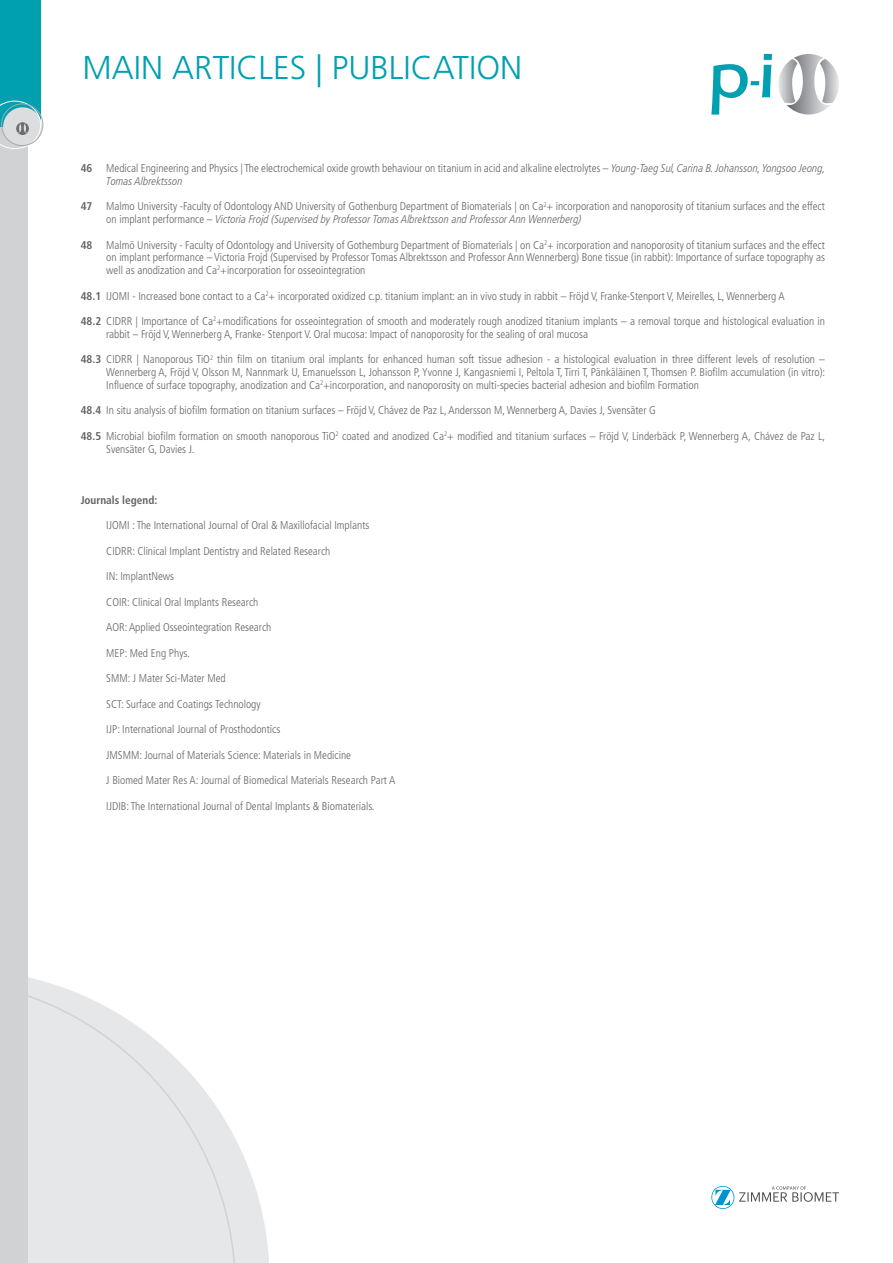
<style>
.page{position:relative;width:893px;height:1263px;background:#fff}
.page>*{position:absolute;margin:0;border:0;box-sizing:border-box;transform-origin:0 0}
.t1{font:300 33px "Frutiger LT Pro";color:#00a0b0}
.Texto{font:300 condensed 11.25px/12.8px "Frutiger LT Pro";color:#636366}
.Texto-2{font:700 condensed 11.25px "Frutiger LT Pro";color:#636366}
.s1{font-weight:700}
.s2{font-style:italic}
</style>
<div class="page">
<svg style="left:27px;top:969px;width:242px;height:294px"></svg>
<svg style="left:27px;top:977px;width:209px;height:286px"></svg>
<div style="left:0;top:127px;width:27px;height:1136px;background:#d1d2d4"></div>
<div style="left:0;top:0;width:40px;height:127px;background:#00a0b0"></div>
<svg style="left:0;top:101px;width:41px;height:48px"></svg>
<div style="left:1px;top:104px;width:42px;height:42px;border:1px solid #a8a9ad;border-radius:50%"></div>
<svg style="left:711px;top:54px;width:61px;height:61px"></svg>
<svg style="left:778px;top:54px;width:61px;height:61px"></svg>
<svg style="left:711px;top:1186px;width:128px;height:23px"></svg>
<h1 class="t1" style="left:82px;top:48px;width:441px">MAIN ARTICLES | PUBLICATION</h1>
<p class="Texto" style="left:106px;top:162px;width:721px;text-indent:-26px"><span class="s1">46</span> Medical Engineering and Physics | The electrochemical oxide growth behaviour on titanium in acid and alkaline electrolytes – <span class="s2">Young-Taeg Sul, Carina B. Johansson, Yongsoo Jeong,<br>Tomas Albrektsson</span></p>
<p class="Texto" style="left:106px;top:200px;width:720px;text-indent:-26px"><span class="s1">47</span> Malmo University -Faculty of Odontology AND University of Gothenburg Department of Biomaterials | on Ca<sup>2</sup>+ incorporation and nanoporosity of titanium surfaces and the effect on implant performance – <span class="s2">Victoria Frojd (Supervised by Professor Tomas Albrektsson and Professor Ann Wennerberg)</span></p>
<p class="Texto" style="left:106px;top:239px;width:720px;text-align:justify;text-indent:-26px"><span class="s1">48</span> Malmö University - Faculty of Odontology and University of Gothemburg Department of Biomaterials | on Ca<sup>2</sup>+ incorporation and nanoporosity of titanium surfaces and the effect on implant performance – Victoria Frojd (Supervised by Professor Tomas Albrektsson and Professor Ann Wennerberg) Bone tissue (in rabbit): Importance of surface topography as well as anodization and Ca<sup>2</sup>+incorporation for osseointegration</p>
<p class="Texto" style="left:81px;top:290px;width:705px"><span class="s1">48.1</span> IJOMI - Increased bone contact to a Ca<sup>2</sup>+ incorporated oxidized c.p. titanium implant: an in vivo study in rabbit – Fröjd V, Franke-Stenport V, Meirelles, L, Wennerberg A</p>
<p class="Texto" style="left:106px;top:315px;width:720px;text-indent:-26px"><span class="s1">48.2</span> CIDRR | Importance of Ca<sup>2</sup>+modifications for osseointegration of smooth and moderately rough anodized titanium implants – a removal torque and histological evaluation in rabbit – Fröjd V, Wennerberg A, Franke- Stenport V. Oral mucosa: Impact of nanoporosity for the sealing of oral mucosa</p>
<p class="Texto" style="left:106px;top:353px;width:720px;text-align:justify;text-indent:-26px"><span class="s1">48.3</span> CIDRR | Nanoporous TiO<sup>2</sup> thin film on titanium oral implants for enhanced human soft tissue adhesion - a histological evaluation in three different levels of resolution – Wennerberg A, Fröjd V, Olsson M, Nannmark U, Emanuelsson L, Johansson P, Yvonne J, Kangasniemi I, Peltola T, Tirri T, Pänkäläinen T, Thomsen P. Biofilm accumulation (in vitro):<br>Influence of surface topography, anodization and Ca<sup>2</sup>+incorporation, and nanoporosity on multi-species bacterial adhesion and biofilm Formation</p>
<p class="Texto" style="left:81px;top:404px;width:577px"><span class="s1">48.4</span> In situ analysis of biofilm formation on titanium surfaces – Fröjd V, Chávez de Paz L, Andersson M, Wennerberg A, Davies J, Svensäter G</p>
<p class="Texto" style="left:106px;top:430px;width:720px;text-indent:-26px"><span class="s1">48.5</span> Microbial biofilm formation on smooth nanoporous TiO<sup>2</sup> coated and anodized Ca<sup>2</sup>+ modified and titanium surfaces – Fröjd V, Linderbäck P, Wennerberg A, Chávez de Paz L,<br>Svensäter G, Davies J.</p>
<p class="Texto-2" style="left:81px;top:493px;width:78px">Journals legend:</p>
<p class="Texto" style="left:106px;top:519px;width:265px">IJOMI : The International Journal of Oral &amp; Maxillofacial Implants</p>
<p class="Texto" style="left:106px;top:545px;width:226px">CIDRR: Clinical Implant Dentistry and Related Research</p>
<p class="Texto" style="left:106px;top:570px;width:69px">IN: ImplantNews</p>
<p class="Texto" style="left:106px;top:596px;width:154px">COIR: Clinical Oral Implants Research</p>
<p class="Texto" style="left:106px;top:621px;width:167px">AOR: Applied Osseointegration Research</p>
<p class="Texto" style="left:106px;top:647px;width:85px">MEP: Med Eng Phys.</p>
<p class="Texto" style="left:106px;top:672px;width:121px">SMM: J Mater Sci-Mater Med</p>
<p class="Texto" style="left:106px;top:698px;width:156px">SCT: Surface and Coatings Technology</p>
<p class="Texto" style="left:106px;top:723px;width:175px">IJP: International Journal of Prosthodontics</p>
<p class="Texto" style="left:106px;top:749px;width:246px">JMSMM: Journal of Materials Science: Materials in Medicine</p>
<p class="Texto" style="left:106px;top:774px;width:290px">J Biomed Mater Res A: Journal of Biomedical Materials Research Part A</p>
<p class="Texto" style="left:106px;top:800px;width:270px">IJDIB: The International Journal of Dental Implants &amp; Biomaterials.</p>
</div>
